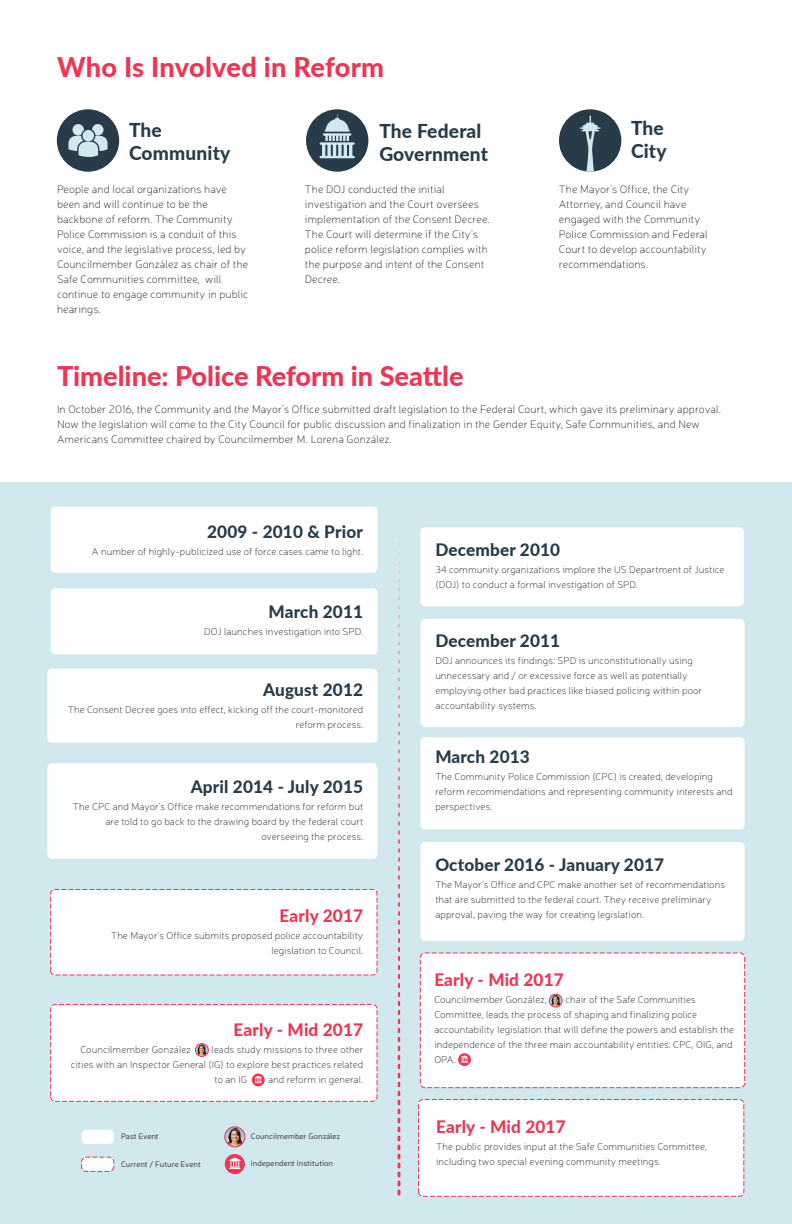
<style>
.page{position:relative;width:792px;height:1224px;background:#fff}
.page>*{position:absolute;margin:0;border:0;box-sizing:border-box;transform-origin:0 0}
.t1{font:800 27.1px "Lato";color:#ee3553}
.t2{font:800 19.1px/23px "Lato";letter-spacing:.01em;color:#273b49}
.t3{font:800 17.1px "Lato";letter-spacing:.01em;color:#273b49}
.t4{font:800 17.1px "Lato";letter-spacing:.01em;color:#ee3553}
.t5{font:100 11px/15px "Neris";letter-spacing:.01em;color:#231f20}
.t6{font:100 10px/15px "Neris";letter-spacing:.01em;color:#231f20}
.t7{font:300 8px "Neris";letter-spacing:.01em;color:#231f20}
</style>
<div class="page">
<div style="left:559px;top:109px;width:62px;height:63px;background:#273b49;border-radius:50%"></div>
<svg style="left:580px;top:115px;width:21px;height:57px"></svg>
<div style="left:0;top:482px;width:792px;height:742px;background:#d2e8ef"></div>
<div style="left:306px;top:109px;width:62px;height:63px;background:#273b49;border-radius:50%"></div>
<svg style="left:320px;top:114px;width:35px;height:44px"></svg>
<div style="left:57px;top:109px;width:62px;height:63px;background:#273b49;border-radius:50%"></div>
<svg style="left:68px;top:124px;width:40px;height:33px"></svg>
<div style="left:420px;top:527px;width:324px;height:79px;background:#fff;border-radius:5px"></div>
<div style="left:51px;top:507px;width:327px;height:66px;background:#fff;border-radius:5px"></div>
<div style="left:51px;top:588px;width:327px;height:66px;background:#fff;border-radius:5px"></div>
<div style="left:420px;top:619px;width:325px;height:108px;background:#fff"></div>
<div style="left:420px;top:737px;width:325px;height:92px;background:#fff;border-radius:5px"></div>
<div style="left:420px;top:842px;width:325px;height:99px;background:#fff;border-radius:5px"></div>
<div style="left:420px;top:953px;width:325px;height:135px;background:#fff;border-radius:5px"></div>
<div style="left:420px;top:952px;width:325px;height:136px;border:1px dashed #ee3553;border-radius:5px"></div>
<div style="left:51px;top:1004px;width:326px;height:97px;background:#fff;border-radius:5px"></div>
<div style="left:50px;top:1004px;width:328px;height:98px;border:1px dashed #ee3553;border-radius:5px"></div>
<div style="left:418px;top:1099px;width:326px;height:97px;background:#fff;border-radius:5px"></div>
<div style="left:418px;top:1099px;width:326px;height:98px;border:1px dashed #ee3553;border-radius:5px"></div>
<div style="left:51px;top:889px;width:326px;height:86px;background:#fff;border-radius:4px"></div>
<div style="left:50px;top:889px;width:328px;height:87px;border:1px dashed #ee3553;border-radius:4px"></div>
<div style="left:47px;top:669px;width:330px;height:74px;background:#fff;border-radius:5px"></div>
<div style="left:47px;top:763px;width:331px;height:96px;background:#fff"></div>
<svg style="left:398px;top:741px;width:3px;height:455px"></svg>
<div style="left:82px;top:1130px;width:32px;height:14px;background:#fff;border-radius:5px"></div>
<div style="left:82px;top:1157px;width:32px;height:14px;background:#fff;border-radius:5px"></div>
<div style="left:81px;top:1157px;width:33px;height:15px;border:1px dashed #ee3553;border-radius:5px"></div>
<div style="left:252px;top:1074px;width:13px;height:12px;background:#ee3553;border-radius:50%"></div>
<svg style="left:255px;top:1076px;width:7px;height:8px"></svg>
<svg style="left:458px;top:1053px;width:13px;height:13px"></svg>
<svg style="left:461px;top:1055px;width:7px;height:8px"></svg>
<div style="left:225px;top:1154px;width:20px;height:20px;background:#ee3553;border-radius:50%"></div>
<svg style="left:229px;top:1158px;width:12px;height:11px"></svg>
<svg style="left:549px;top:994px;width:13px;height:13px"></svg>
<div style="left:549px;top:994px;width:14px;height:14px;border:1px solid #ee3553;border-radius:50%"></div>
<svg style="left:195px;top:1044px;width:13px;height:12px"></svg>
<div style="left:195px;top:1043px;width:14px;height:14px;border:1px solid #ee3553;border-radius:50%"></div>
<img style="left:225px;top:1127px;width:20px;height:20px;border-radius:10px">
<div style="left:224px;top:1126px;width:21px;height:21px;border:1px solid #ee3553;border-radius:50%"></div>
<h1 class="t1" style="left:57px;top:47px;width:329px">Who Is Involved in Reform</h1>
<h2 class="t2" style="left:129px;top:118px;width:103px">The<br>Community</h2>
<h2 class="t2" style="left:379px;top:119px;width:110px">The Federal<br>Government</h2>
<h2 class="t2" style="left:631px;top:116px;width:37px">The<br>City</h2>
<p class="t5" style="left:57px;top:182px;width:193px">People and local organizations have been and will continue to be the backbone of reform. The Community Police Commission is a conduit of this voice, and the legislative process, led by Councilmember González as chair of the Safe Communities committee, will continue to engage community in public hearings.</p>
<p class="t5" style="left:305px;top:182px;width:186px">The DOJ conducted the initial investigation and the Court oversees implementation of the Consent Decree.<br>The Court will determine if the City’s police reform legislation complies with the purpose and intent of the Consent<br>Decree.</p>
<p class="t5" style="left:559px;top:182px;width:150px">The Mayor’s Office, the City<br>Attorney, and Council have engaged with the Community<br>Police Commission and Federal<br>Court to develop accountability recommendations.</p>
<h1 class="t1" style="left:57px;top:356px;width:408px">Timeline: Police Reform in Seattle</h1>
<p class="t5" style="left:57px;top:401px;width:666px">In October 2016, the Community and the Mayor’s Office submitted draft legislation to the Federal Court, which gave its preliminary approval.<br>Now the legislation will come to the City Council for public discussion and finalization in the Gender Equity, Safe Communities, and New<br>Americans Committee chaired by Councilmember M. Lorena González.</p>
<h3 class="t3" style="left:207px;top:519px;width:157px">2009 - 2010 &amp; Prior</h3>
<p class="t6" style="left:92px;top:544px;width:273px">A number of highly-publicized use of force cases came to light.</p>
<h3 class="t3" style="left:269px;top:599px;width:96px">March 2011</h3>
<p class="t6" style="left:204px;top:624px;width:161px">DOJ launches investigation into SPD.</p>
<h3 class="t3" style="left:263px;top:677px;width:101px">August 2012</h3>
<p class="t6" style="left:68px;top:702px;width:297px;text-align:right">The Consent Decree goes into effect, kicking off the court-monitored reform process.</p>
<h3 class="t3" style="left:191px;top:774px;width:174px">April 2014 - July 2015</h3>
<p class="t6" style="left:73px;top:799px;width:292px;text-align:right">The CPC and Mayor’s Office make recommendations for reform but are told to go back to the drawing board by the federal court overseeing the process.</p>
<h3 class="t4" style="left:280px;top:903px;width:85px">Early 2017</h3>
<p class="t6" style="left:111px;top:928px;width:254px;text-align:right">The Mayor’s Office submits proposed police accountability legislation to Council.</p>
<h3 class="t4" style="left:234px;top:1017px;width:131px">Early - Mid 2017</h3>
<p class="t6" style="left:80px;top:1042px;width:112px">Councilmember González</p>
<p class="t6" style="left:212px;top:1042px;width:153px">leads study missions to three other</p>
<p class="t6" style="left:71px;top:1057px;width:294px">cities with an Inspector General (IG) to explore best practices related</p>
<p class="t6" style="left:215px;top:1072px;width:34px">to an IG</p>
<p class="t6" style="left:268px;top:1072px;width:97px">and reform in general.</p>
<p class="t7" style="left:251px;top:1131px;width:91px">Councilmember González</p>
<p class="t7" style="left:121px;top:1131px;width:39px">Past Event</p>
<p class="t7" style="left:121px;top:1159px;width:81px">Current / Future Event</p>
<p class="t7" style="left:251px;top:1158px;width:84px">Independent Institution</p>
<h3 class="t3" style="left:435px;top:537px;width:126px">December 2010</h3>
<p class="t6" style="left:435px;top:562px;width:291px">34 community organizations implore the US Department of Justice (DOJ) to conduct a formal investigation of SPD.</p>
<h3 class="t3" style="left:435px;top:628px;width:126px">December 2011</h3>
<p class="t6" style="left:435px;top:653px;width:268px">DOJ announces its findings: SPD is unconstitutionally using unnecessary and / or excessive force as well as potentially employing other bad practices like biased policing within poor accountability systems.</p>
<h3 class="t3" style="left:435px;top:745px;width:96px">March 2013</h3>
<p class="t6" style="left:435px;top:769px;width:299px">The Community Police Commission (CPC) is created, developing reform recommendations and representing community interests and perspectives.</p>
<h3 class="t3" style="left:435px;top:852px;width:230px">October 2016 - January 2017</h3>
<p class="t6" style="left:435px;top:877px;width:291px">The Mayor’s Office and CPC make another set of recommendations that are submitted to the federal court. They receive preliminary approval, paving the way for creating legislation.</p>
<h3 class="t4" style="left:434px;top:967px;width:131px">Early - Mid 2017</h3>
<p class="t6" style="left:434px;top:992px;width:301px;text-indent:131px">chair of the Safe Communities Committee, leads the process of shaping and finalizing police accountability legislation that will define the powers and establish the independence of the three main accountability entities: CPC, OIG, and OPA.</p>
<p class="t6" style="left:434px;top:992px;width:114px">Councilmember González,</p>
<h3 class="t4" style="left:436px;top:1114px;width:131px">Early - Mid 2017</h3>
<p class="t6" style="left:436px;top:1139px;width:272px">The public provides input at the Safe Communities Committee, including two special evening community meetings.</p>
</div>
